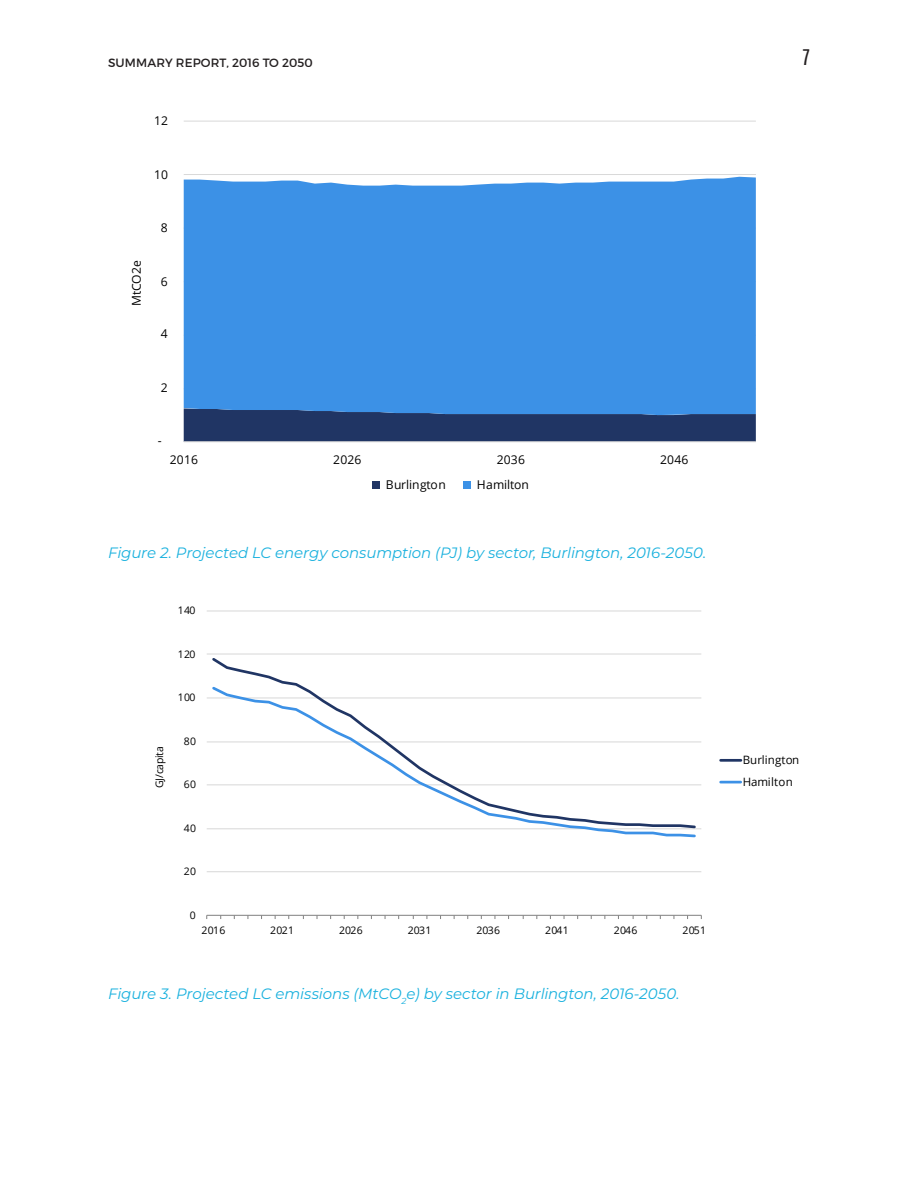
<style>
.page{position:relative;width:918px;height:1188px;background:#fff}
.page>*{position:absolute;margin:0;border:0;box-sizing:border-box;transform-origin:0 0}
.t1{font:18px "Antonio";color:#231f20}
.t2{font:italic 15px "Montserrat";letter-spacing:-.005em;color:#1ab1de}
.t3{font:12.15px "Open Sans";letter-spacing:.01em;color:#000}
.t4{font:12px "Montserrat";letter-spacing:.01em;color:#231f20}
.t5{font:11.55px/22px "Open Sans";letter-spacing:.01em;color:#000}
.t6{font:10.5px "Open Sans";letter-spacing:.03em;color:#000}
.t7{font:10.5px "Open Sans";letter-spacing:-.025em;color:#000}
</style>
<div class="page">
<hr style="left:184px;top:174px;width:572px;height:1px;background:#d9d9d9">
<hr style="left:184px;top:121px;width:572px;height:1px;background:#d9d9d9">
<div style="left:184px;top:415px;width:572px;height:26px;background:#203564"></div>
<div style="left:184px;top:177px;width:572px;height:238px;background:#3c91e6"></div>
<hr style="left:184px;top:441px;width:572px;height:1px;background:#d9d9d9">
<div style="left:372px;top:481px;width:8px;height:7px;background:#203564"></div>
<div style="left:463px;top:481px;width:8px;height:7px;background:#3c91e6"></div>
<hr style="left:207px;top:871px;width:494px;height:1px;background:#d9d9d9">
<hr style="left:207px;top:828px;width:494px;height:1px;background:#d9d9d9">
<hr style="left:207px;top:784px;width:494px;height:1px;background:#d9d9d9">
<hr style="left:207px;top:741px;width:494px;height:1px;background:#d9d9d9">
<hr style="left:207px;top:697px;width:494px;height:1px;background:#d9d9d9">
<hr style="left:207px;top:653px;width:494px;height:2px;background:#d9d9d9">
<hr style="left:207px;top:610px;width:494px;height:2px;background:#d9d9d9">
<hr style="left:207px;top:915px;width:494px;height:1px;background:#868686">
<svg style="left:210px;top:685px;width:487px;height:153px"></svg>
<hr style="left:721px;top:759px;width:20px;height:3px;background:#203564">
<hr style="left:721px;top:781px;width:20px;height:2px;background:#3c91e6">
<p class="t4" style="left:108px;top:55px;width:206px">SUMMARY REPORT, 2016 TO 2050</p>
<p class="t1" style="left:802px;top:44px;width:9px">7</p>
<p class="t3" style="left:154px;top:112px;width:16px">12</p>
<p class="t3" style="left:154px;top:166px;width:16px">10</p>
<p class="t3" style="left:128px;top:306px;width:47px;rotate:-90deg">MtCO2e</p>
<p class="t3" style="left:161px;top:219px;width:8px">8</p>
<p class="t3" style="left:161px;top:273px;width:8px">6</p>
<p class="t3" style="left:161px;top:326px;width:8px">4</p>
<p class="t3" style="left:161px;top:379px;width:8px">2</p>
<p class="t3" style="left:158px;top:433px;width:5px">-</p>
<p class="t3" style="left:170px;top:451px;width:30px">2016</p>
<p class="t3" style="left:333px;top:451px;width:30px">2026</p>
<p class="t3" style="left:497px;top:451px;width:30px">2036</p>
<p class="t3" style="left:660px;top:451px;width:30px">2046</p>
<p class="t3" style="left:386px;top:476px;width:62px">Burlington</p>
<p class="t3" style="left:477px;top:476px;width:53px">Hamilton</p>
<p class="t2" style="left:108px;top:542px;width:600px">Figure 2. Projected LC energy consumption (PJ) by sector, Burlington, 2016-2050.</p>
<p class="t6" style="left:178px;top:603px;width:19px">140</p>
<p class="t6" style="left:178px;top:647px;width:19px">120</p>
<p class="t6" style="left:178px;top:690px;width:19px">100</p>
<p class="t6" style="left:184px;top:734px;width:14px">80</p>
<p class="t7" style="left:152px;top:788px;width:43px;rotate:-90deg">GJ/capita</p>
<p class="t5" style="left:743px;top:748px;width:58px">Burlington<br>Hamilton</p>
<p class="t6" style="left:184px;top:777px;width:14px">60</p>
<p class="t6" style="left:184px;top:821px;width:14px">40</p>
<p class="t6" style="left:184px;top:864px;width:14px">20</p>
<p class="t6" style="left:190px;top:908px;width:7px">0</p>
<p class="t6" style="left:202px;top:923px;width:25px">2016</p>
<p class="t6" style="left:270px;top:923px;width:25px">2021</p>
<p class="t6" style="left:339px;top:923px;width:25px">2026</p>
<p class="t6" style="left:408px;top:923px;width:25px">2031</p>
<p class="t6" style="left:476px;top:923px;width:25px">2036</p>
<p class="t6" style="left:545px;top:923px;width:25px">2041</p>
<p class="t6" style="left:614px;top:923px;width:25px">2046</p>
<p class="t6" style="left:682px;top:923px;width:25px">2051</p>
<p class="t2" style="left:108px;top:983px;width:573px">Figure 3. Projected LC emissions (MtCO<sub>2</sub>e) by sector in Burlington, 2016-2050.</p>
</div>
